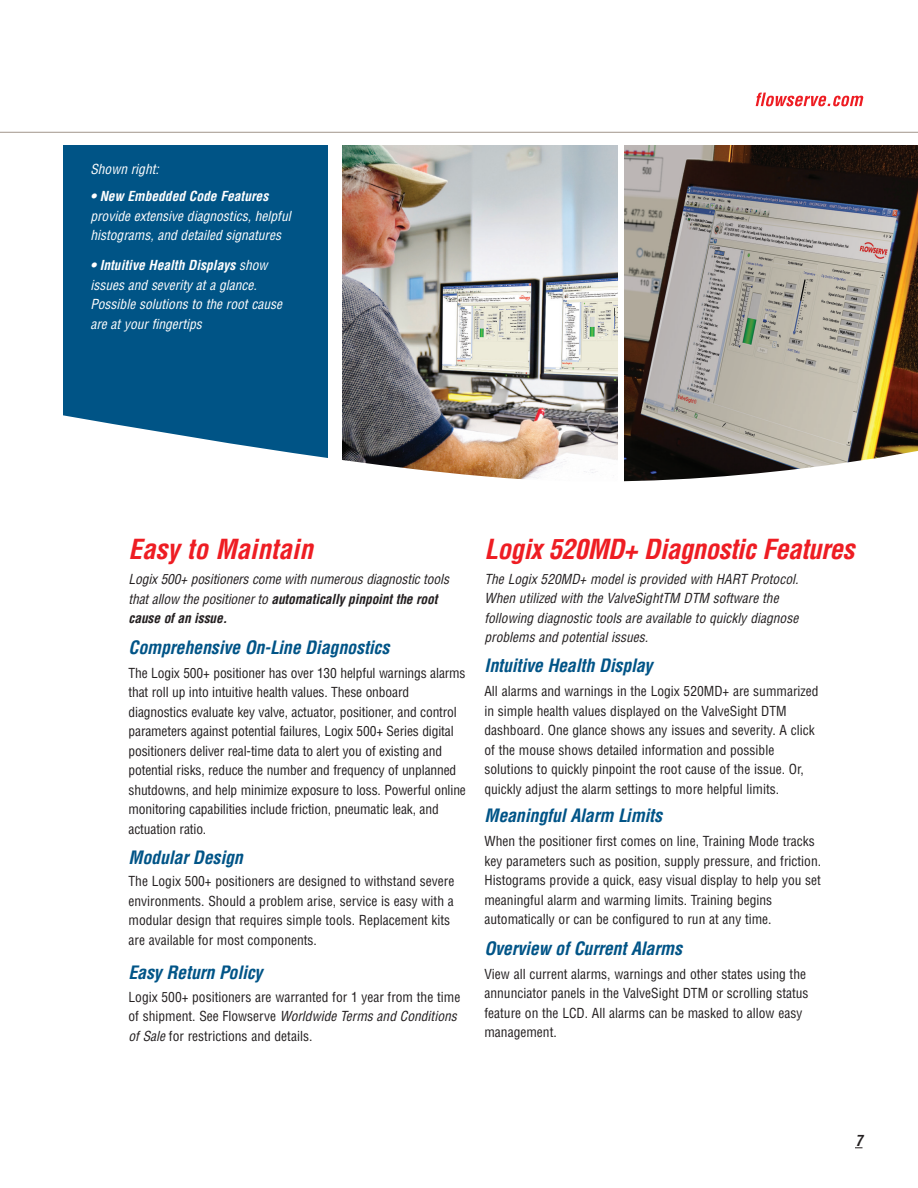
<style>
.page{position:relative;width:918px;height:1188px;background:#fff}
.page>*{position:absolute;margin:0;border:0;box-sizing:border-box;transform-origin:0 0}
.Body_Copy{font:italic 700 condensed 27px "Helvetica LT Std";letter-spacing:-.02em;color:#ee1d23}
.Body_Copy-2{font:italic 700 condensed 27px "Helvetica LT Std";color:#ee1d23}
.Body_Copy-3{font:italic 700 condensed 18px "Helvetica LT Std";letter-spacing:-.01em;color:#005487}
.Intro_Paragraph{font:italic 700 condensed 18px "Helvetica LT Std";letter-spacing:-.01em;color:#005487}
.t1{font:italic 700 condensed 15px "Helvetica LT Std";color:#231f20}
.Body_Copy-4{font:condensed 13.5px/19.5px "Helvetica LT Std";color:#231f20}
.PB-Page_Title_White{font:italic condensed 13.5px/19.5px "Helvetica LT Std";color:#fff}
.Body_Copy-5{font:italic condensed 13.5px/19.5px "Helvetica LT Std";color:#231f20}
.Intro_Paragraph-2{font:italic condensed 13.5px/19.5px "Helvetica LT Std";letter-spacing:-.01em;color:#231f20}
.s1{font-weight:700}
.s2{font-style:italic}
</style>
<div class="page">
<hr style="left:0;top:132px;width:918px;height:1px;background:#a1968b">
<svg style="left:756px;top:93px;width:107px;height:13px"></svg>
<img style="left:625px;top:145px;width:293px;height:257px">
<img style="left:342px;top:145px;width:275px;height:257px">
<div style="left:64px;top:145px;width:264px;height:327px;background:#005486"></div>
<svg style="left:63px;top:402px;width:855px;height:80px"></svg>
<p class="PB-Page_Title_White" style="left:90px;top:160px;width:70px">Shown right:</p>
<p class="PB-Page_Title_White" style="left:90px;top:187px;width:202px"><span class="s1">• New Embedded Code Features </span>provide extensive diagnostics, helpful histograms, and detailed signatures</p>
<p class="PB-Page_Title_White" style="left:90px;top:256px;width:193px"><span class="s1">• Intuitive Health Displays</span> show issues and severity at a glance.<br>Possible solutions to the root cause are at your fingertips</p>
<p class="Body_Copy-2" style="left:129px;top:532px;width:186px">Easy to Maintain</p>
<p class="Intro_Paragraph-2" style="left:129px;top:570px;width:322px">Logix 500+ positioners come with numerous diagnostic tools that allow the positioner to <span class="s1">automatically pinpoint the root cause of an issue.</span></p>
<p class="Intro_Paragraph" style="left:129px;top:636px;width:263px">Comprehensive On-Line Diagnostics</p>
<p class="Body_Copy-4" style="left:129px;top:663px;width:339px">The Logix 500+ positioner has over 130 helpful warnings alarms that roll up into intuitive health values. These onboard diagnostics evaluate key valve, actuator, positioner, and control parameters against potential failures, Logix 500+ Series digital positioners deliver real-time data to alert you of existing and potential risks, reduce the number and frequency of unplanned shutdowns, and help minimize exposure to loss. Powerful online monitoring capabilities include friction, pneumatic leak, and actuation ratio.</p>
<p class="Body_Copy-3" style="left:129px;top:846px;width:116px">Modular Design</p>
<p class="Body_Copy-4" style="left:129px;top:872px;width:327px">The Logix 500+ positioners are designed to withstand severe environments. Should a problem arise, service is easy with a modular design that requires simple tools. Replacement kits are available for most components.</p>
<p class="Body_Copy-3" style="left:129px;top:962px;width:136px">Easy Return Policy</p>
<p class="Body_Copy-4" style="left:129px;top:987px;width:333px">Logix 500+ positioners are warranted for 1 year from the time of shipment. See Flowserve <span class="s2">Worldwide Terms and Conditions of Sale</span> for restrictions and details.</p>
<p class="Body_Copy" style="left:484px;top:532px;width:372px">Logix 520MD+ Diagnostic Features</p>
<p class="Body_Copy-5" style="left:484px;top:569px;width:316px">The Logix 520MD+ model is provided with HART Protocol.<br>When utilized with the ValveSightTM DTM software the following diagnostic tools are available to quickly diagnose problems and potential issues.</p>
<p class="Body_Copy-3" style="left:484px;top:655px;width:170px">Intuitive Health Display</p>
<p class="Body_Copy-4" style="left:484px;top:682px;width:336px">All alarms and warnings in the Logix 520MD+ are summarized in simple health values displayed on the ValveSight DTM dashboard. One glance shows any issues and severity. A click of the mouse shows detailed information and possible solutions to quickly pinpoint the root cause of the issue. Or, quickly adjust the alarm settings to more helpful limits.</p>
<p class="Body_Copy-3" style="left:484px;top:805px;width:179px">Meaningful Alarm Limits</p>
<p class="Body_Copy-4" style="left:484px;top:832px;width:338px">When the positioner first comes on line, Training Mode tracks key parameters such as position, supply pressure, and friction.<br>Histograms provide a quick, easy visual display to help you set meaningful alarm and warming limits. Training begins automatically or can be configured to run at any time.</p>
<p class="Body_Copy-3" style="left:484px;top:937px;width:199px">Overview of Current Alarms</p>
<p class="Body_Copy-4" style="left:484px;top:964px;width:326px">View all current alarms, warnings and other states using the annunciator panels in the ValveSight DTM or scrolling status feature on the LCD. All alarms can be masked to allow easy management.</p>
<p class="t1" style="left:855px;top:1131px;width:9px">7</p>
</div>
